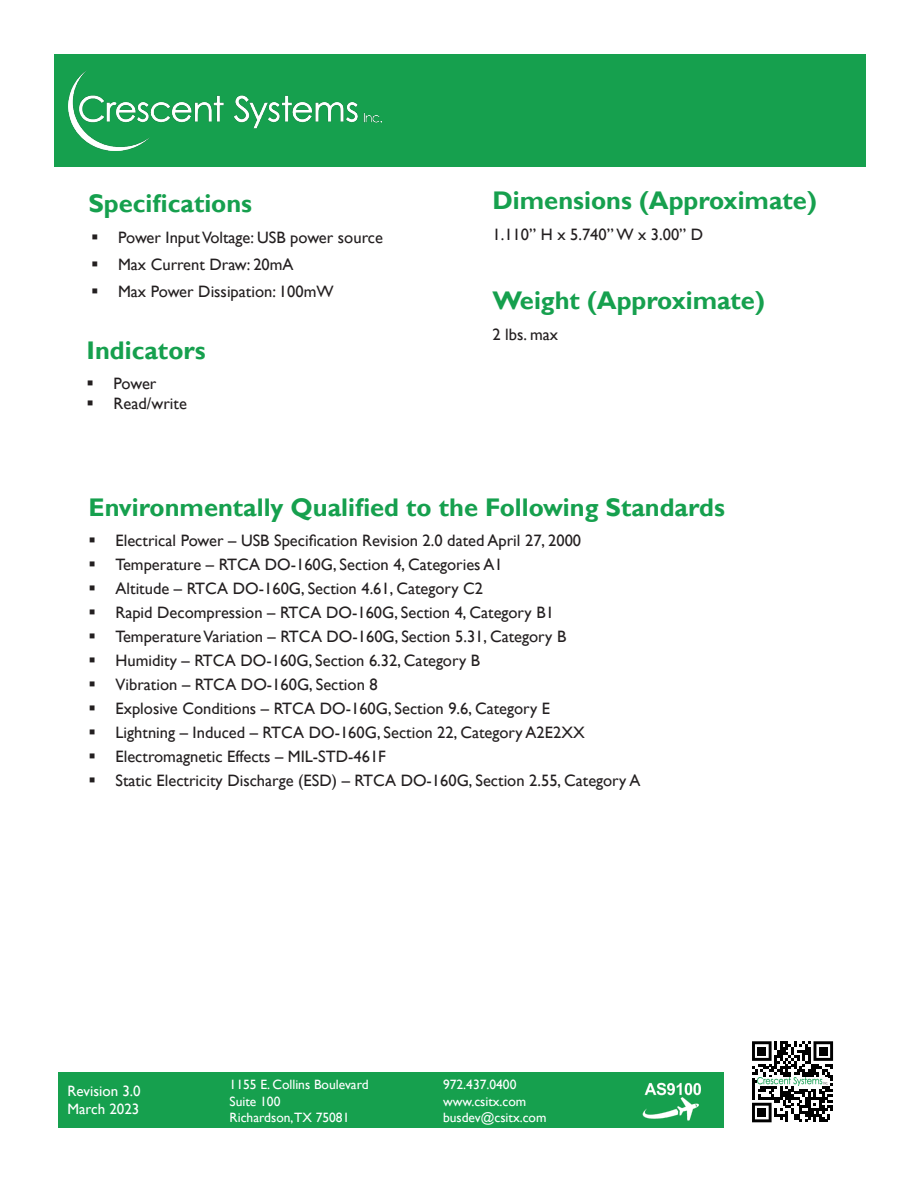
<style>
.page{position:relative;width:918px;height:1188px;background:#fff}
.page>*{position:absolute;margin:0;border:0;box-sizing:border-box;transform-origin:0 0}
.t1{font:700 25.5px "Gill Sans";color:#16a04e}
.t2{font:16.5px "Gill Sans";color:#231f20}
.t3{font:15px "Gill Sans";color:#fff}
.t4{font:13.5px "Gill Sans";color:#fff}
</style>
<div class="page">
<div style="left:54px;top:54px;width:811px;height:112px;background:#16a04e"></div>
<img style="left:68px;top:70px;width:313px;height:81px">
<div style="left:58px;top:1073px;width:665px;height:55px;background:#16a04e"></div>
<img style="left:642px;top:1082px;width:59px;height:39px">
<svg style="left:752px;top:1041px;width:81px;height:81px"></svg>
<div style="left:758px;top:1047px;width:8px;height:8px;background:#000"></div>
<div style="left:819px;top:1047px;width:8px;height:8px;background:#000"></div>
<div style="left:758px;top:1108px;width:8px;height:9px;background:#000"></div>
<img style="left:758px;top:1078px;width:69px;height:8px">
<p class="t1" style="left:89px;top:188px;width:165px">Specifications</p>
<p class="t2" style="left:118px;top:228px;width:266px">Power Input Voltage: USB power source</p>
<p class="t2" style="left:118px;top:255px;width:177px">Max Current Draw: 20mA</p>
<p class="t2" style="left:118px;top:282px;width:217px">Max Power Dissipation: 100mW</p>
<p class="t1" style="left:87px;top:335px;width:121px">Indicators</p>
<p class="t2" style="left:114px;top:374px;width:44px">Power</p>
<p class="t2" style="left:114px;top:394px;width:75px">Read/write</p>
<p class="t1" style="left:492px;top:185px;width:326px">Dimensions (Approximate)</p>
<p class="t2" style="left:492px;top:225px;width:212px">1.110” H x 5.740” W x 3.00” D</p>
<p class="t1" style="left:492px;top:285px;width:274px">Weight (Approximate)</p>
<p class="t2" style="left:492px;top:325px;width:67px">2 lbs. max</p>
<p class="t1" style="left:89px;top:492px;width:638px">Environmentally Qualified to the Following Standards</p>
<p class="t2" style="left:116px;top:531px;width:467px">Electrical Power – USB Specification Revision 2.0 dated April 27, 2000</p>
<p class="t2" style="left:116px;top:555px;width:389px">Temperature – RTCA DO-160G, Section 4, Categories A1</p>
<p class="t2" style="left:116px;top:579px;width:369px">Altitude – RTCA DO-160G, Section 4.61, Category C2</p>
<p class="t2" style="left:116px;top:603px;width:440px">Rapid Decompression – RTCA DO-160G, Section 4, Category B1</p>
<p class="t2" style="left:116px;top:627px;width:452px">Temperature Variation – RTCA DO-160G, Section 5.31, Category B</p>
<p class="t2" style="left:116px;top:651px;width:366px">Humidity – RTCA DO-160G, Section 6.32, Category B</p>
<p class="t2" style="left:116px;top:675px;width:264px">Vibration – RTCA DO-160G, Section 8</p>
<p class="t2" style="left:116px;top:699px;width:436px">Explosive Conditions – RTCA DO-160G, Section 9.6, Category E</p>
<p class="t2" style="left:116px;top:723px;width:471px">Lightning – Induced – RTCA DO-160G, Section 22, Category A2E2XX</p>
<p class="t2" style="left:116px;top:747px;width:272px">Electromagnetic Effects – MIL-STD-461F</p>
<p class="t2" style="left:116px;top:771px;width:526px">Static Electricity Discharge (ESD) – RTCA DO-160G, Section 2.55, Category A</p>
<p class="t3" style="left:67px;top:1083px;width:75px">Revision 3.0</p>
<p class="t3" style="left:67px;top:1101px;width:73px">March 2023</p>
<p class="t4" style="left:230px;top:1077px;width:141px">1155 E. Collins Boulevard</p>
<p class="t4" style="left:230px;top:1093px;width:52px">Suite 100</p>
<p class="t4" style="left:230px;top:1109px;width:121px">Richardson,TX 75081</p>
<p class="t4" style="left:443px;top:1077px;width:75px">972.437.0400</p>
<p class="t4" style="left:443px;top:1093px;width:85px">www.csitx.com</p>
<p class="t4" style="left:443px;top:1109px;width:105px">busdev@csitx.com</p>
</div>
